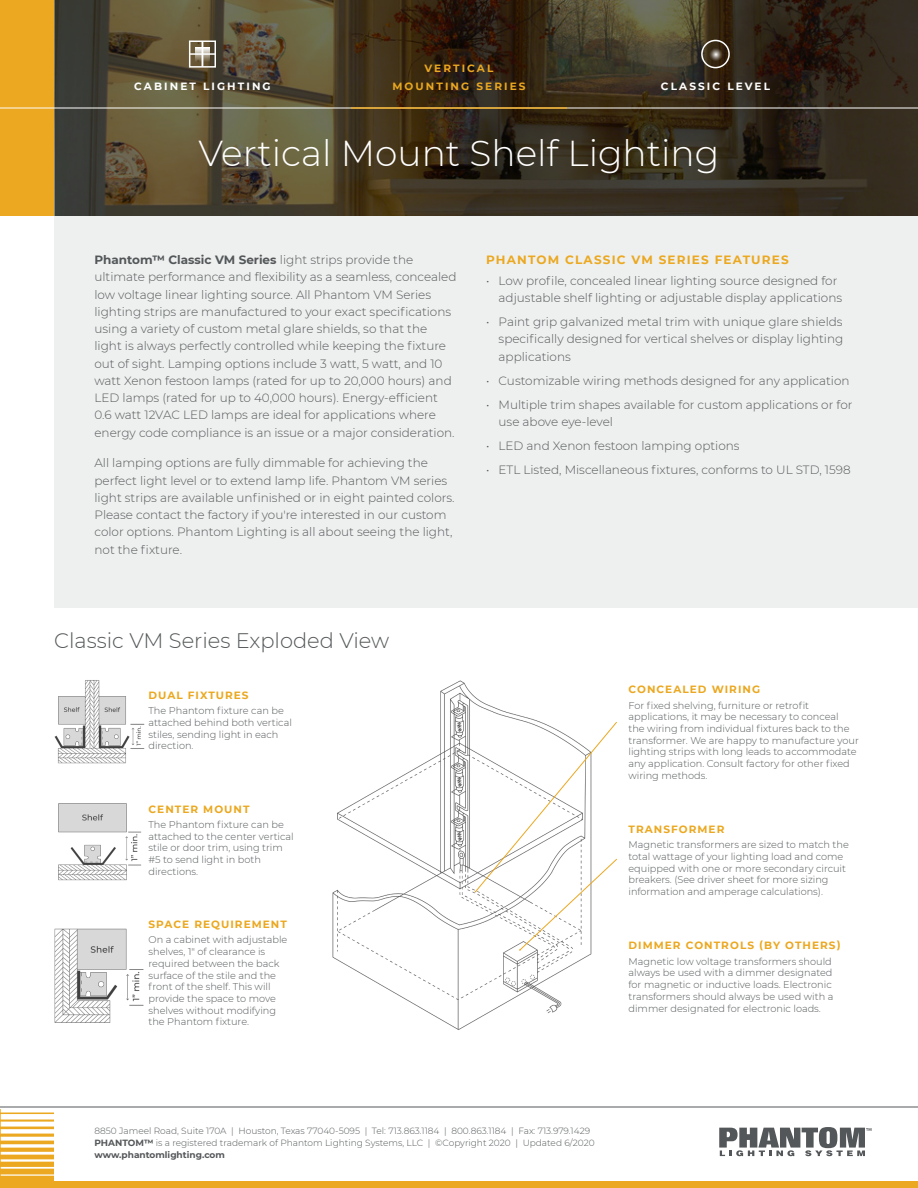
<style>
.page{position:relative;width:918px;height:1188px;background:#fff}
.page>*{position:absolute;margin:0;border:0;box-sizing:border-box;transform-origin:0 0}
.Heading_Level_1{font:300 36px "Montserrat";color:#fff}
.Heading_Level_2{font:300 21px "Montserrat";color:#545759}
.Bulleted_level_1{font:300 12px/17.2px "Montserrat";color:#545759}
.Heading_L3{font:700 12px "Montserrat";letter-spacing:.1em;color:#eba820}
.Heading_L3-2{font:700 10.5px "Montserrat";letter-spacing:.1em;color:#eba820}
.t1{font:700 10.5px "Montserrat";letter-spacing:.2em;color:#fff}
.Heading_L3-3{font:700 10.5px/18px "Montserrat";letter-spacing:.2em;color:#eba820;text-align:center}
.Body_level_3{font:300 9.75px/11.7px "Montserrat";color:#545759}
.t2{font:300 9px "Montserrat";color:#545759}
.t3{font:700 9px "Montserrat";color:#545759}
.s1{font-weight:700}
</style>
<div class="page">
<svg style="left:55px;top:0;width:863px;height:216px;background:#423825"></svg>
<div style="left:1px;top:1109px;width:53px;height:79px;background:#eba820"></div>
<hr style="left:1px;top:1174px;width:54px;height:2px;background:#fff">
<hr style="left:1px;top:1167px;width:54px;height:2px;background:#fff">
<hr style="left:1px;top:1159px;width:54px;height:3px;background:#fff">
<hr style="left:1px;top:1152px;width:54px;height:3px;background:#fff">
<svg style="left:1px;top:1144px;width:53px;height:4px"></svg>
<svg style="left:1px;top:1137px;width:53px;height:4px"></svg>
<div style="left:1px;top:1129px;width:54px;height:5px;background:#fff"></div>
<div style="left:1px;top:1122px;width:54px;height:5px;background:#fff"></div>
<div style="left:1px;top:1114px;width:54px;height:6px;background:#fff"></div>
<div style="left:1px;top:1107px;width:54px;height:6px;background:#fff"></div>
<div style="left:54px;top:216px;width:864px;height:392px;background:#eef0ef"></div>
<svg style="left:719px;top:1127px;width:153px;height:29px"></svg>
<div style="left:0;top:0;width:54px;height:216px;background:#eba820"></div>
<hr style="left:0;top:108px;width:918px;height:1px;background:#fff">
<hr style="left:0;top:1107px;width:918px;height:1px;background:#545759">
<div style="left:0;top:1181px;width:918px;height:7px;background:#eba820"></div>
<hr style="left:351px;top:107px;width:216px;height:2px;background:#eba820">
<svg style="left:195px;top:47px;width:15px;height:14px"></svg>
<div style="left:189px;top:40px;width:27px;height:28px;border:2px solid #fff"></div>
<svg style="left:202px;top:41px;width:1px;height:26px"></svg>
<hr style="left:190px;top:53px;width:25px;height:2px;background:#fff">
<img style="left:708px;top:46px;width:15px;height:16px;border-radius:8px">
<div style="left:701px;top:40px;width:29px;height:28px;border:2px solid #fff;border-radius:50%"></div>
<img style="left:54px;top:680px;width:91px;height:84px">
<img style="left:332px;top:680px;width:260px;height:350px">
<img style="left:58px;top:803px;width:84px;height:78px">
<img style="left:54px;top:928px;width:90px;height:95px">
<svg style="left:475px;top:722px;width:142px;height:229px"></svg>
<p class="t1" style="left:134px;top:79px;width:138px">CABINET LIGHTING</p>
<p class="Heading_L3-3" style="left:392px;top:59px;width:135px">VERTICAL<br>MOUNTING SERIES</p>
<p class="t1" style="left:661px;top:79px;width:111px">CLASSIC LEVEL</p>
<p class="Heading_Level_1" style="left:199px;top:129px;width:522px">Vertical Mount Shelf Lighting</p>
<p class="Bulleted_level_1" style="left:94px;top:251px;width:363px"><span class="s1">Phantom™ Classic VM Series</span> light strips provide the ultimate performance and flexibility as a seamless, concealed low voltage linear lighting source. All Phantom VM Series lighting strips are manufactured to your exact specifications using a variety of custom metal glare shields, so that the light is always perfectly controlled while keeping the fixture out of sight. Lamping options include 3 watt, 5 watt, and 10 watt Xenon festoon lamps (rated for up to 20,000 hours) and LED lamps (rated for up to 40,000 hours). Energy-efficient 0.6 watt 12VAC LED lamps are ideal for applications where energy code compliance is an issue or a major consideration.</p>
<p class="Bulleted_level_1" style="left:94px;top:454px;width:362px">All lamping options are fully dimmable for achieving the perfect light level or to extend lamp life. Phantom VM series light strips are available unfinished or in eight painted colors.<br>Please contact the factory if you're interested in our custom color options. Phantom Lighting is all about seeing the light, not the fixture.</p>
<p class="Heading_Level_2" style="left:54px;top:626px;width:337px">Classic VM Series Exploded View</p>
<p class="Heading_L3-2" style="left:148px;top:688px;width:102px">DUAL FIXTURES</p>
<p class="Body_level_3" style="left:148px;top:705px;width:145px">The Phantom fixture can be attached behind both vertical stiles, sending light in each direction.</p>
<p class="Heading_L3-2" style="left:148px;top:802px;width:103px">CENTER MOUNT</p>
<p class="Body_level_3" style="left:148px;top:818px;width:147px">The Phantom fixture can be attached to the center vertical stile or door trim, using trim #5 to send light in both directions.</p>
<p class="Heading_L3-2" style="left:148px;top:917px;width:140px">SPACE REQUIREMENT</p>
<p class="Body_level_3" style="left:148px;top:934px;width:140px">On a cabinet with adjustable shelves, 1" of clearance is required between the back surface of the stile and the front of the shelf. This will provide the space to move shelves without modifying the Phantom fixture.</p>
<p class="Heading_L3" style="left:486px;top:251px;width:304px">PHANTOM CLASSIC VM SERIES FEATURES</p>
<p class="Bulleted_level_1" style="left:499px;top:272px;width:345px;text-indent:-13px">• Low profile, concealed linear lighting source designed for adjustable shelf lighting or adjustable display applications</p>
<p class="Bulleted_level_1" style="left:499px;top:313px;width:346px;text-align:justify;text-indent:-13px">• Paint grip galvanized metal trim with unique glare shields specifically designed for vertical shelves or display lighting applications</p>
<p class="Bulleted_level_1" style="left:486px;top:371px;width:365px">• Customizable wiring methods designed for any application</p>
<p class="Bulleted_level_1" style="left:499px;top:395px;width:355px;text-indent:-13px">• Multiple trim shapes available for custom applications or for use above eye-level</p>
<p class="Bulleted_level_1" style="left:486px;top:437px;width:255px">• LED and Xenon festoon lamping options</p>
<p class="Bulleted_level_1" style="left:486px;top:461px;width:366px">• ETL Listed, Miscellaneous fixtures, conforms to UL STD, 1598</p>
<p class="Heading_L3-2" style="left:628px;top:682px;width:133px">CONCEALED WIRING</p>
<p class="Body_level_3" style="left:628px;top:699px;width:232px">For fixed shelving, furniture or retrofit applications, it may be necessary to conceal<br>the wiring from individual fixtures back to the transformer. We are happy to manufacture your lighting strips with long leads to accommodate any application. Consult factory for other fixed wiring methods.</p>
<p class="Heading_L3-2" style="left:628px;top:822px;width:97px">TRANSFORMER</p>
<p class="Body_level_3" style="left:628px;top:839px;width:222px">Magnetic transformers are sized to match the total wattage of your lighting load and come equipped with one or more secondary circuit breakers. (See driver sheet for more sizing information and amperage calculations).</p>
<p class="Heading_L3-2" style="left:628px;top:938px;width:214px">DIMMER CONTROLS (BY OTHERS)</p>
<p class="Body_level_3" style="left:628px;top:955px;width:206px">Magnetic low voltage transformers should always be used with a dimmer designated for magnetic or inductive loads. Electronic transformers should always be used with a dimmer designated for electronic loads.</p>
<p class="t2" style="left:94px;top:1125px;width:497px">8850 Jameel Road, Suite 170A | Houston, Texas 77040-5095 | Tel: 713.863.1184 | 800.863.1184 | Fax: 713.979.1429</p>
<p class="t2" style="left:94px;top:1137px;width:502px"><span class="s1">PHANTOM™</span> is a registered trademark of Phantom Lighting Systems, LLC | ©Copyright 2020 | Updated 6/2020</p>
<p class="t3" style="left:94px;top:1148px;width:132px">www.phantomlighting.com</p>
</div>
